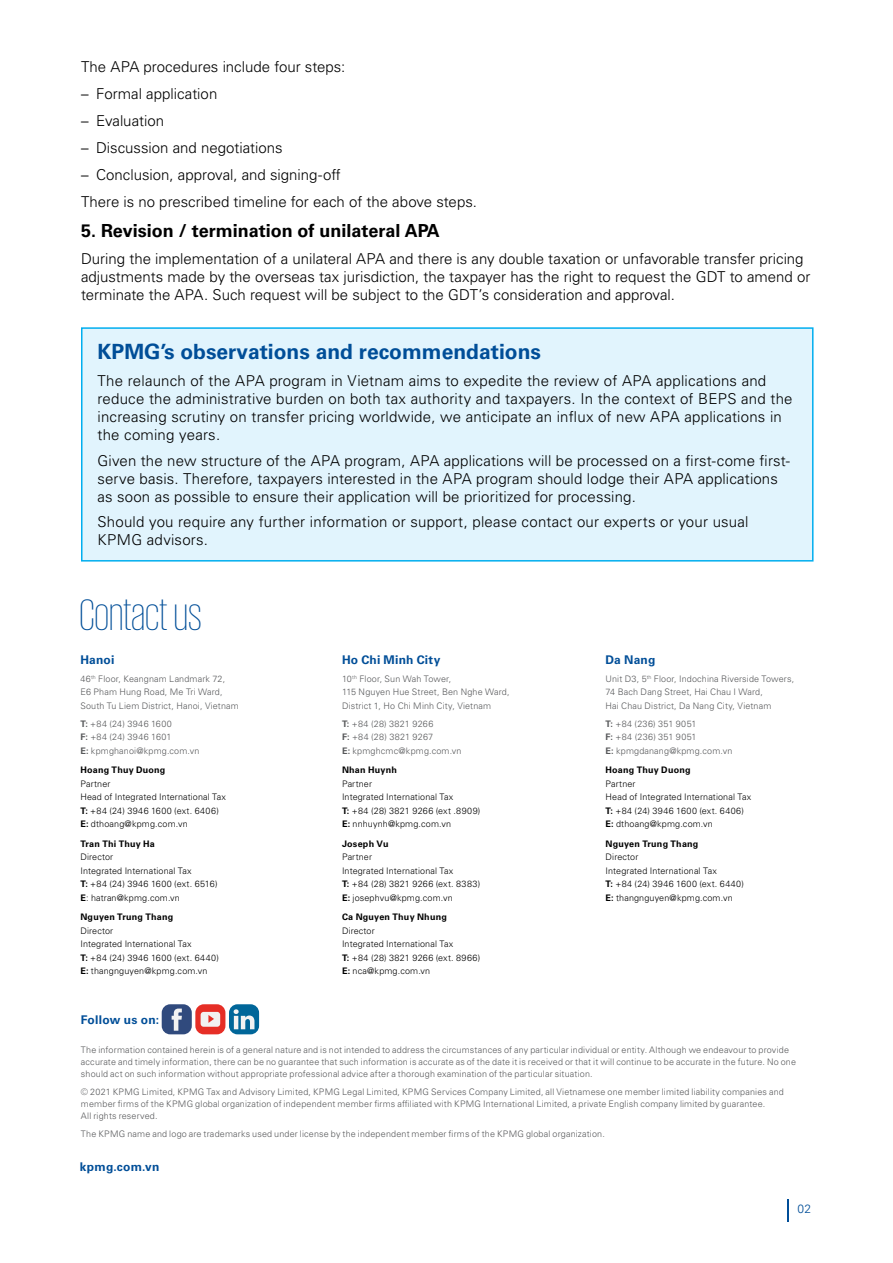
<style>
.page{position:relative;width:893px;height:1263px;background:#fff}
.page>*{position:absolute;margin:0;border:0;box-sizing:border-box;transform-origin:0 0}
.t1{font:200 45px "VNIKPMG";color:#004e98}
.t2{font:700 21px "VNI Univers 65";color:#004e98}
.t3{font:700 18px "VNI Univers 65";color:#000}
.t4{font:300 15px/18px "VNI Univers 45";letter-spacing:.005em;color:#000}
.t5{font:700 12px "VNI Univers 65";letter-spacing:.015em;color:#004e98}
.t6{font:300 12px "VNI Univers 45";color:#004e98}
.t7{font:300 9px/13.5px "VNI Univers 45";letter-spacing:.02em;color:#58595b}
.t8{font:300 9px/13.5px "VNI Univers 45";letter-spacing:.015em;color:#000}
.t9{font:700 9px "VNI Univers 65";letter-spacing:.025em;color:#000}
.s1{font-family:"Univers 45"}
.s2{font-family:"VNI Univers 65";font-weight:700}
</style>
<div class="page">
<svg style="left:787px;top:1199px;width:1px;height:22px"></svg>
<div style="left:82px;top:328px;width:731px;height:233px;background:#e1f4fd"></div>
<div style="left:81px;top:327px;width:732px;height:234px;border:2px solid #00aeef"></div>
<div style="left:162px;top:1004px;width:30px;height:30px;background:#304a7d;border-radius:9px"></div>
<svg style="left:172px;top:1008px;width:10px;height:23px"></svg>
<div style="left:229px;top:1004px;width:30px;height:30px;background:#069;border-radius:9px"></div>
<svg style="left:234px;top:1009px;width:20px;height:20px"></svg>
<div style="left:195px;top:1004px;width:30px;height:30px;background:#e62e26;border-radius:9px"></div>
<svg style="left:201px;top:1012px;width:19px;height:15px"></svg>
<h3 class="t4" style="left:81px;top:57px;width:266px">The APA procedures include four steps:</h3>
<h3 class="t4" style="left:81px;top:84px;width:138px"><span class="s1">–</span> Formal application</h3>
<h3 class="t4" style="left:81px;top:111px;width:85px"><span class="s1">–</span> Evaluation</h3>
<h3 class="t4" style="left:81px;top:138px;width:203px"><span class="s1">–</span> Discussion and negotiations</h3>
<h3 class="t4" style="left:81px;top:160px;width:397px;line-height:27px"><span class="s1">–</span> Conclusion, approval, and signing-off<br>There is no prescribed timeline for each of the above steps.</h3>
<h3 class="t3" style="left:81px;top:218px;width:360px">5. Revision / termination of unilateral APA</h3>
<p class="t4" style="left:81px;top:249px;width:731px">During the implementation of a unilateral APA and there is any double taxation or unfavorable transfer pricing adjustments made by the overseas tax jurisdiction, the taxpayer has the right to request the GDT to amend or terminate the APA. Such request will be subject to the GDT’s consideration and approval.</p>
<h2 class="t2" style="left:98px;top:336px;width:445px">KPMG’s observations and recommendations</h2>
<p class="t4" style="left:98px;top:371px;width:697px">The relaunch of the APA program in Vietnam aims to expedite the review of APA applications and reduce the administrative burden on both tax authority and taxpayers. In the context of BEPS and the increasing scrutiny on transfer pricing worldwide, we anticipate an influx of new APA applications in the coming years.</p>
<p class="t4" style="left:98px;top:450px;width:694px">Given the new structure of the APA program, APA applications will be processed on a first-come first&shy;serve basis. Therefore, taxpayers interested in the APA program should lodge their APA applications as soon as possible to ensure their application will be prioritized for processing.</p>
<h3 class="t4" style="left:98px;top:512px;width:652px">Should you require any further information or support, please contact our experts or your usual<br>KPMG advisors.</h3>
<h1 class="t1" style="left:80px;top:590px;width:124px">Contact us</h1>
<h3 class="t5" style="left:80px;top:651px;width:35px">Hanoi</h3>
<p class="t7" style="left:80px;top:671px;width:160px">46<sup>th</sup> Floor, Keangnam Landmark 72,<br>E6 Pham Hung Road, Me Tri Ward,<br>South Tu Liem District, Hanoi, Vietnam</p>
<p class="t7" style="left:80px;top:716px;width:121px"><span class="s2">T:</span> +84 (24) 3946 1600<br><span class="s2">F:</span> +84 (24) 3946 1601<br><span class="s2">E:</span> kpmghanoi@kpmg.com.vn</p>
<p class="t9" style="left:80px;top:763px;width:87px">Hoang Thuy Duong</p>
<p class="t8" style="left:80px;top:776px;width:147px">Partner<br>Head of Integrated International Tax<br><span class="s2">T:</span> +84 (24) 3946 1600 (ext. 6406)<br><span class="s2">E:</span> dthoang@kpmg.com.vn</p>
<p class="t9" style="left:80px;top:837px;width:76px">Tran Thi Thuy Ha</p>
<p class="t8" style="left:80px;top:850px;width:139px">Director<br>Integrated International Tax<br><span class="s2">T:</span> +84 (24) 3946 1600 (ext. 6516)<br><span class="s2">E</span>: hatran@kpmg.com.vn</p>
<p class="t9" style="left:80px;top:910px;width:94px">Nguyen Trung Thang</p>
<p class="t8" style="left:80px;top:923px;width:140px">Director<br>Integrated International Tax<br><span class="s2">T:</span> +84 (24) 3946 1600 (ext. 6440)<br><span class="s2">E:</span> thangnguyen@kpmg.com.vn</p>
<h3 class="t5" style="left:81px;top:1011px;width:80px">Follow us on:</h3>
<h3 class="t5" style="left:342px;top:651px;width:100px">Ho Chi Minh City</h3>
<p class="t7" style="left:342px;top:671px;width:169px">10<sup>th</sup> Floor, Sun Wah Tower,<br>115 Nguyen Hue Street, Ben Nghe Ward,<br>District 1, Ho Chi Minh City, Vietnam</p>
<p class="t7" style="left:342px;top:716px;width:121px"><span class="s2">T:</span> +84 (28) 3821 9266<br><span class="s2">F:</span> +84 (28) 3821 9267<br><span class="s2">E:</span> kpmghcmc@kpmg.com.vn</p>
<p class="t9" style="left:342px;top:763px;width:56px">Nhan Huynh</p>
<p class="t8" style="left:342px;top:776px;width:140px">Partner<br>Integrated International Tax<br><span class="s2">T:</span> +84 (28) 3821 9266 (ext .8909)<br><span class="s2">E:</span> nnhuynh@kpmg.com.vn</p>
<p class="t9" style="left:342px;top:837px;width:48px">Joseph Vu</p>
<p class="t8" style="left:342px;top:850px;width:140px">Partner<br>Integrated International Tax<br><span class="s2">T:</span> +84 (28) 3821 9266 (ext. 8383)<br><span class="s2">E:</span> josephvu@kpmg.com.vn</p>
<p class="t9" style="left:342px;top:910px;width:106px">Ca Nguyen Thuy Nhung</p>
<p class="t8" style="left:342px;top:923px;width:140px">Director<br>Integrated International Tax<br><span class="s2">T:</span> +84 (28) 3821 9266 (ext. 8966)<br><span class="s2">E:</span> nca@kpmg.com.vn</p>
<h3 class="t5" style="left:606px;top:651px;width:51px">Da Nang</h3>
<p class="t7" style="left:606px;top:671px;width:190px">Unit D3, 5<sup>th</sup> Floor, Indochina Riverside Towers,<br>74 Bach Dang Street, Hai Chau I Ward,<br>Hai Chau District, Da Nang City, Vietnam</p>
<p class="t7" style="left:606px;top:716px;width:128px"><span class="s2">T:</span> +84 (236) 351 9051<br><span class="s2">F:</span> +84 (236) 351 9051<br><span class="s2">E:</span> kpmgdanang@kpmg.com.vn</p>
<p class="t9" style="left:606px;top:763px;width:87px">Hoang Thuy Duong</p>
<p class="t8" style="left:606px;top:776px;width:147px">Partner<br>Head of Integrated International Tax<br><span class="s2">T:</span> +84 (24) 3946 1600 (ext. 6406)<br><span class="s2">E:</span> dthoang@kpmg.com.vn</p>
<p class="t9" style="left:606px;top:837px;width:94px">Nguyen Trung Thang</p>
<p class="t8" style="left:606px;top:850px;width:140px">Director<br>Integrated International Tax<br><span class="s2">T:</span> +84 (24) 3946 1600 (ext. 6440)<br><span class="s2">E:</span> thangnguyen@kpmg.com.vn</p>
<p class="t7" style="left:81px;top:1044px;width:717px;line-height:12px">The information contained herein is of a general nature and is not intended to address the circumstances of any particular individual or entity. Although we endeavour to provide accurate and timely information, there can be no guarantee that such information is accurate as of the date it is received or that it will continue to be accurate in the future. No one should act on such information without appropriate professional advice after a thorough examination of the particular situation.</p>
<p class="t7" style="left:81px;top:1086px;width:704px;line-height:12px">© 2021 KPMG Limited, KPMG Tax and Advisory Limited, KPMG Legal Limited, KPMG Services Company Limited, all Vietnamese one member limited liability companies and member firms of the KPMG global organization of independent member firms affiliated with KPMG International Limited, a private English company limited by guarantee.<br>All rights reserved.</p>
<p class="t7" style="left:81px;top:1127px;width:526px">The KPMG name and logo are trademarks used under license by the independent member firms of the KPMG global organization.</p>
<h3 class="t5" style="left:80px;top:1158px;width:81px">kpmg.com.vn</h3>
<h3 class="t6" style="left:797px;top:1200px;width:15px">02</h3>
</div>
